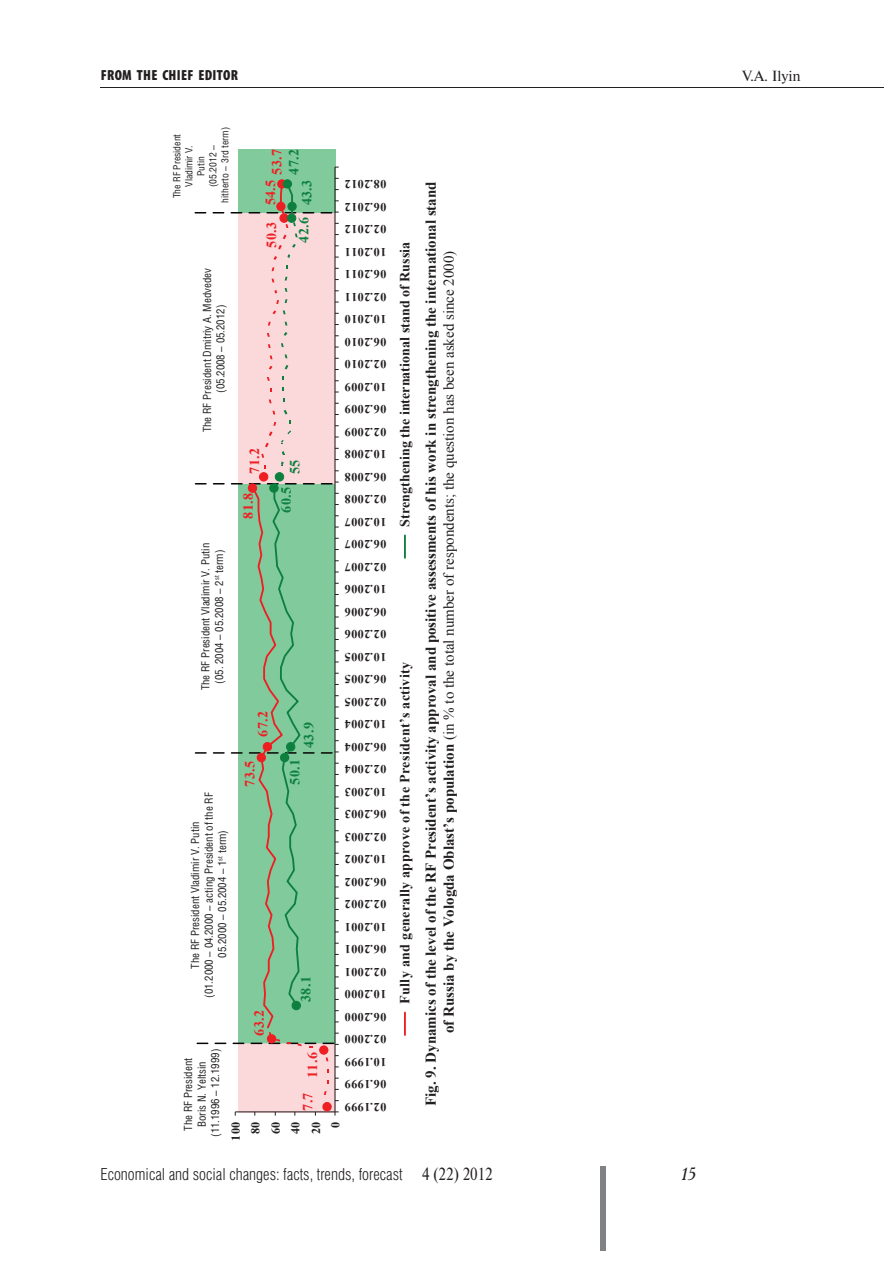
<style>
.page{position:relative;width:893px;height:1263px;background:#fff}
.page>*{position:absolute;margin:0;border:0;box-sizing:border-box;transform-origin:0 0}
.t1{font:italic 17.7px "Academy";color:#231f20}
.t2{font:300 16.65px "Helios Cond";color:#231f20}
.t3{font:700 15px/18px "Times New Roman";color:#231f20;text-align:center}
.t4{font:900 condensed 14.7px "Myriad Pro";letter-spacing:.02em;color:#231f20}
.t5{font:14.7px "Newton C";color:#231f20}
.t6{font:700 13.95px "Times New Roman";letter-spacing:.02em;color:#231f20}
.t7{font:700 13.95px "Times New Roman";color:#231f20}
.t8{font:700 13.95px "Times New Roman";letter-spacing:.03em;color:#ee1f23}
.t9{font:700 13.95px "Times New Roman";letter-spacing:.03em;color:#0d803f}
.t10{font:700 12.15px/22.5px "Times New Roman";letter-spacing:.035em;color:#231f20;text-align:justify}
.t11{font:11.25px/13.5px "Helios Cond";color:#231f20;text-align:center}
.t12{font:10.05px/12px "Helios Cond";letter-spacing:-.005em;color:#231f20;text-align:center}
.s1{font-weight:400}
.s2{font-family:"Newton C";font-weight:400;font-size:17.7px}
</style>
<div class="page">
<div style="left:238px;top:1043px;width:97px;height:69px;background:#fbd8da"></div>
<div style="left:238px;top:211px;width:97px;height:273px;background:#fbd8da"></div>
<div style="left:238px;top:149px;width:97px;height:64px;background:#81ca9c"></div>
<hr style="left:235px;top:1112px;width:100px;height:1px;background:#231f20">
<hr style="left:335px;top:167px;width:1px;height:945px;background:#231f20">
<svg style="left:195px;top:410px;width:144px;height:651px"></svg>
<svg style="left:285px;top:365px;width:3px;height:5px"></svg>
<svg style="left:273px;top:234px;width:25px;height:26px"></svg>
<svg style="left:195px;top:178px;width:144px;height:50px"></svg>
<div style="left:323px;top:1103px;width:8px;height:8px;background:#ee1f23;border-radius:50%"></div>
<div style="left:322px;top:1102px;width:10px;height:9px;border:1px solid #ee1f23;border-radius:50%"></div>
<div style="left:319px;top:1045px;width:9px;height:10px;background:#ee1f23;border-radius:50%"></div>
<div style="left:267px;top:1034px;width:9px;height:10px;background:#ee1f23;border-radius:50%"></div>
<div style="left:257px;top:753px;width:9px;height:9px;background:#ee1f23;border-radius:50%"></div>
<div style="left:263px;top:743px;width:9px;height:8px;background:#ee1f23;border-radius:50%"></div>
<div style="left:263px;top:742px;width:9px;height:9px;border:1px solid #ee1f23;border-radius:50%"></div>
<div style="left:248px;top:484px;width:9px;height:8px;background:#ee1f23;border-radius:50%"></div>
<div style="left:248px;top:483px;width:9px;height:10px;border:1px solid #ee1f23;border-radius:50%"></div>
<div style="left:259px;top:473px;width:9px;height:8px;background:#ee1f23;border-radius:50%"></div>
<div style="left:259px;top:472px;width:9px;height:10px;border:1px solid #ee1f23;border-radius:50%"></div>
<div style="left:280px;top:214px;width:8px;height:8px;background:#ee1f23;border-radius:50%"></div>
<div style="left:279px;top:213px;width:10px;height:10px;border:1px solid #ee1f23;border-radius:50%"></div>
<div style="left:276px;top:202px;width:10px;height:9px;background:#ee1f23;border-radius:50%"></div>
<svg style="left:277px;top:179px;width:9px;height:10px"></svg>
<div style="left:292px;top:1001px;width:8px;height:9px;background:#0d803f;border-radius:50%"></div>
<div style="left:292px;top:1001px;width:9px;height:9px;border:1px solid #0d803f;border-radius:50%"></div>
<div style="left:280px;top:753px;width:9px;height:9px;background:#0d803f;border-radius:50%"></div>
<div style="left:286px;top:743px;width:9px;height:8px;background:#0d803f;border-radius:50%"></div>
<div style="left:286px;top:742px;width:9px;height:9px;border:1px solid #0d803f;border-radius:50%"></div>
<div style="left:270px;top:484px;width:8px;height:8px;background:#0d803f;border-radius:50%"></div>
<div style="left:269px;top:483px;width:10px;height:10px;border:1px solid #0d803f;border-radius:50%"></div>
<div style="left:275px;top:473px;width:9px;height:8px;background:#0d803f;border-radius:50%"></div>
<div style="left:275px;top:472px;width:9px;height:10px;border:1px solid #0d803f;border-radius:50%"></div>
<div style="left:287px;top:214px;width:9px;height:8px;background:#0d803f;border-radius:50%"></div>
<div style="left:287px;top:213px;width:9px;height:10px;border:1px solid #0d803f;border-radius:50%"></div>
<div style="left:287px;top:202px;width:10px;height:9px;background:#0d803f;border-radius:50%"></div>
<div style="left:283px;top:179px;width:9px;height:10px;background:#0d803f;border-radius:50%"></div>
<hr style="left:404px;top:1013px;width:2px;height:22px;background:#ee1f23">
<hr style="left:404px;top:535px;width:2px;height:23px;background:#0d803f">
<div style="left:600px;top:1166px;width:6px;height:84px;background:#808285"></div>
<hr style="left:101px;top:87px;width:783px;height:1px;background:#231f20">
<p class="t4" style="left:101px;top:67px;width:139px">FROM THE CHIEF EDITOR</p>
<p class="t5" style="left:742px;top:71px;width:60px">V.A. Ilyin</p>
<p class="t12" style="left:172px;top:203px;width:77px;rotate:-90deg">The RF President<br>Vladimir V.<br>Putin<br>(05.2012 –<br>hitherto – 3rd term)</p>
<p class="t11" style="left:201px;top:432px;width:166px;rotate:-90deg">The RF President Dmitriy A. Medvedev (05.2008 – 05.2012)</p>
<p class="t11" style="left:200px;top:690px;width:149px;rotate:-90deg">The RF President Vladimir V. Putin (05. 2004 – 05.2008 – 2<sup>st</sup> term)</p>
<p class="t11" style="left:189px;top:998px;width:207px;rotate:-90deg">The RF President Vladimir V. Putin<br>(01.2000 – 04.2000 – acting President of the RF<br>05.2000 – 05.2004 – 1<sup>st</sup> term)</p>
<p class="t8" style="left:269px;top:175px;width:27px;rotate:-90deg">53.7</p>
<p class="t8" style="left:263px;top:205px;width:27px;rotate:-90deg">54.5</p>
<p class="t8" style="left:264px;top:248px;width:27px;rotate:-90deg">50.3</p>
<p class="t9" style="left:286px;top:175px;width:27px;rotate:-90deg">47.2</p>
<p class="t9" style="left:299px;top:205px;width:27px;rotate:-90deg">43.3</p>
<p class="t9" style="left:296px;top:243px;width:27px;rotate:-90deg">42.6</p>
<p class="t8" style="left:247px;top:474px;width:27px;rotate:-90deg">71.2</p>
<p class="t8" style="left:240px;top:519px;width:27px;rotate:-90deg">81.8</p>
<p class="t9" style="left:287px;top:474px;width:16px;rotate:-90deg">55</p>
<p class="t9" style="left:278px;top:513px;width:27px;rotate:-90deg">60.5</p>
<p class="t8" style="left:255px;top:737px;width:27px;rotate:-90deg">67.2</p>
<p class="t8" style="left:242px;top:787px;width:27px;rotate:-90deg">73.5</p>
<p class="t9" style="left:301px;top:748px;width:27px;rotate:-90deg">43.9</p>
<p class="t9" style="left:287px;top:785px;width:27px;rotate:-90deg">50.1</p>
<p class="t8" style="left:251px;top:1036px;width:27px;rotate:-90deg">63.2</p>
<p class="t9" style="left:298px;top:1002px;width:27px;rotate:-90deg">38.1</p>
<p class="t11" style="left:182px;top:1137px;width:90px;rotate:-90deg">The RF President<br>Boris N. Yeltsin (11.1996 – 12.1999)</p>
<p class="t10" style="left:224px;top:1141px;width:21px;rotate:-90deg">100</p>
<p class="t8" style="left:305px;top:1078px;width:27px;rotate:-90deg">11.6</p>
<p class="t8" style="left:300px;top:1111px;width:20px;rotate:-90deg">7.7</p>
<p class="t10" style="left:245px;top:1134px;width:14px;line-height:20.2px;rotate:-90deg">80<br>60<br>40<br>20</p>
<p class="t10" style="left:386px;top:1118px;width:43px;rotate:-180deg">02.1999<br>06.1999<br>10.1999<br>02.2000<br>06.2000<br>10.2000<br>02.2001<br>06.2001<br>10.2001<br>02.2002<br>06.2002<br>10.2002<br>02.2003<br>06.2003<br>10.2003<br>02.2004<br>06.2004<br>10.2004<br>02.2005<br>06.2005<br>10.2005<br>02.2006<br>06.2006<br>10.2006<br>02.2007<br>06.2007<br>10.2007<br>02.2008<br>06.2008<br>10.2008<br>02.2009<br>06.2009<br>10.2009<br>02.2010<br>06.2010<br>10.2010<br>02.2011<br>06.2011<br>10.2011<br>02.2012<br>06.2012<br>08.2012</p>
<p class="t10" style="left:324px;top:1128px;width:8px;rotate:-90deg">0</p>
<p class="t7" style="left:397px;top:527px;width:286px;rotate:-90deg">Strengthening the international stand of Russia</p>
<p class="t6" style="left:397px;top:1004px;width:343px;rotate:-90deg">Fully and generally approve of the President’s activity</p>
<p class="t3" style="left:422px;top:1106px;width:926px;rotate:-90deg">Fig. 9. Dynamics of the level of the RF President’s activity approval and positive assessments of his work in strengthening the international stand of Russia by the Vologda Oblast’s population <span class="s1">(in % to the total number of respondents; the question has been asked since 2000)</span></p>
<h2 class="t2" style="left:101px;top:1168px;width:394px">Economical and social changes: facts, trends, forecast <span class="s2">4 (22) 2012</span></h2>
<h1 class="t1" style="left:681px;top:1166px;width:17px">15</h1>
</div>
